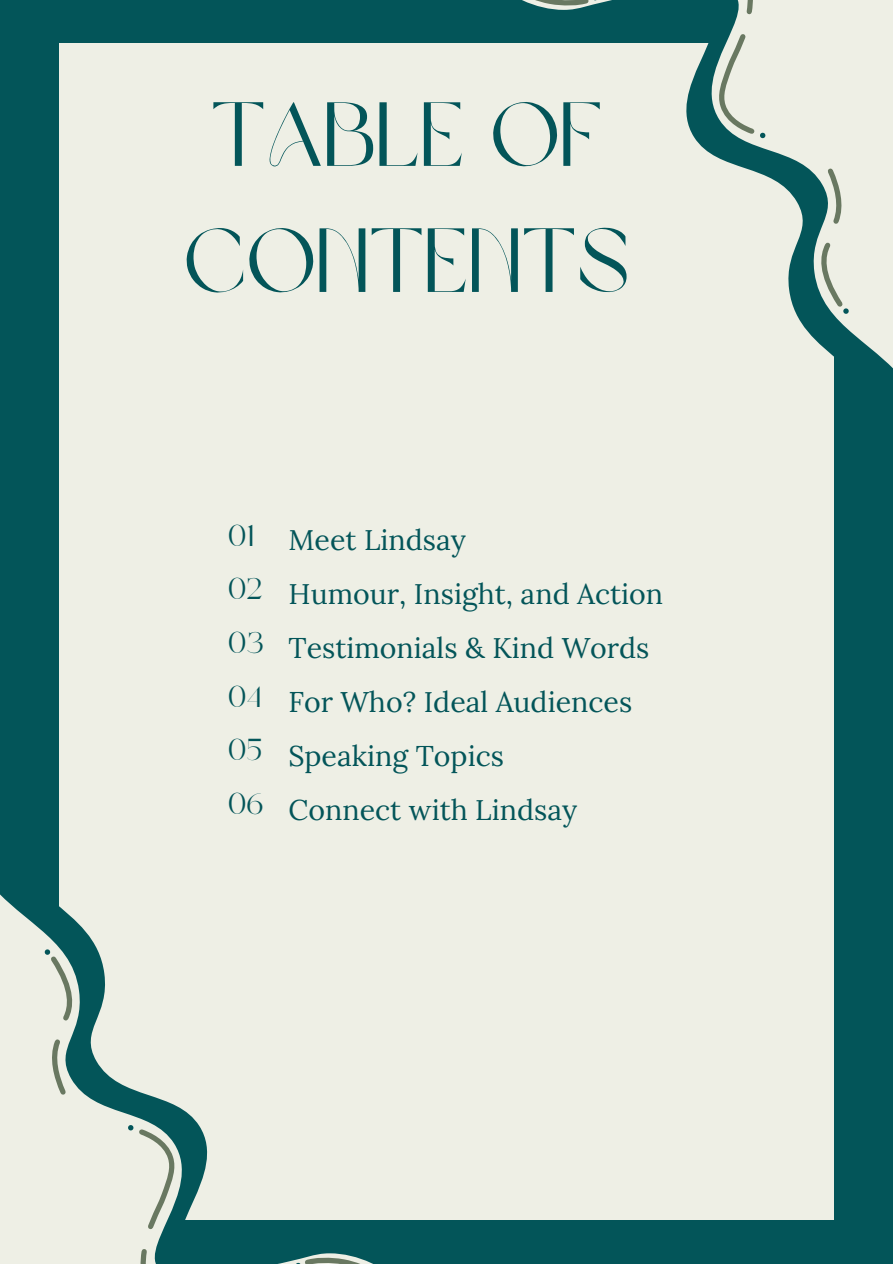
<style>
.page{position:relative;width:893px;height:1264px;background:#fff}
.page>*{position:absolute;margin:0;border:0;box-sizing:border-box;transform-origin:0 0}
.t1{font:90px/126px "Brown Sugar";color:#035559}
.t2{font:30.15px "Brown Sugar";color:#035559}
.t3{font:28.5px "Lora";color:#035559}
</style>
<div class="page">
<div style="left:0;top:0;width:892px;height:1263px;background:#035559"></div>
<div style="left:59px;top:44px;width:775px;height:1175px;background:#eeefe5"></div>
<svg style="left:487px;top:0;width:405px;height:368px"></svg>
<svg style="left:740px;top:0;width:13px;height:18px"></svg>
<svg style="left:823px;top:164px;width:19px;height:64px"></svg>
<svg style="left:716px;top:30px;width:49px;height:108px"></svg>
<svg style="left:819px;top:238px;width:29px;height:76px"></svg>
<svg style="left:493px;top:0;width:105px;height:10px"></svg>
<svg style="left:0;top:894px;width:406px;height:369px"></svg>
<svg style="left:140px;top:1245px;width:13px;height:18px"></svg>
<svg style="left:51px;top:1035px;width:19px;height:63px"></svg>
<svg style="left:128px;top:1125px;width:49px;height:108px"></svg>
<svg style="left:45px;top:949px;width:29px;height:75px"></svg>
<svg style="left:295px;top:1253px;width:104px;height:10px"></svg>
<p class="t1" style="left:183px;top:80px;width:447px">TABLE OF<br>CONTENTS</p>
<p class="t2" style="left:228px;top:523px;width:27px">01</p>
<p class="t2" style="left:228px;top:577px;width:36px">02</p>
<p class="t2" style="left:228px;top:630px;width:37px">03</p>
<p class="t2" style="left:228px;top:684px;width:34px">04</p>
<p class="t2" style="left:228px;top:737px;width:35px">05</p>
<p class="t2" style="left:228px;top:791px;width:37px">06</p>
<p class="t3" style="left:288px;top:521px;width:179px">Meet Lindsay</p>
<p class="t3" style="left:288px;top:575px;width:376px">Humour, Insight, and Action</p>
<p class="t3" style="left:288px;top:629px;width:362px">Testimonials &amp; Kind Words</p>
<p class="t3" style="left:288px;top:683px;width:345px">For Who? Ideal Audiences</p>
<p class="t3" style="left:288px;top:737px;width:217px">Speaking Topics</p>
<p class="t3" style="left:288px;top:791px;width:290px">Connect with Lindsay</p>
</div>
